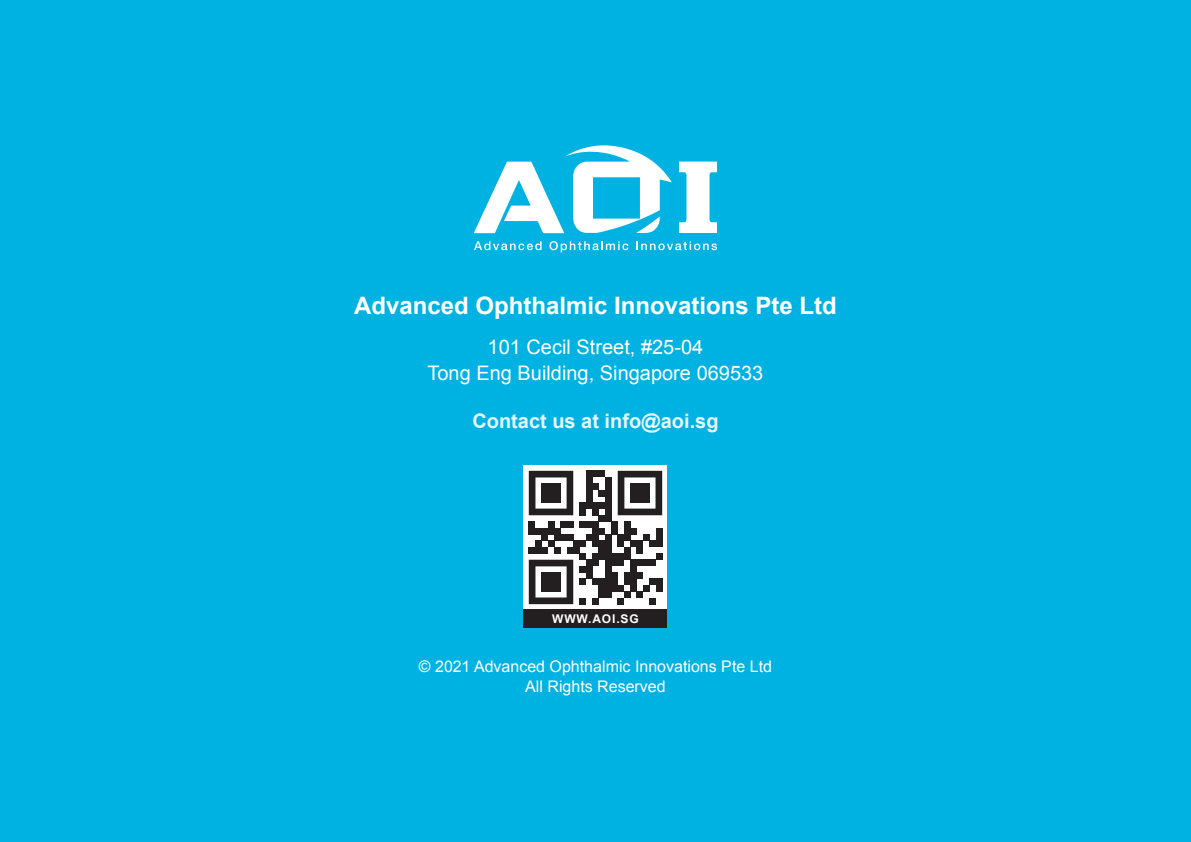
<style>
.page{position:relative;width:1191px;height:842px;background:#00b2e2}
.page>*{position:absolute;margin:0;border:0;box-sizing:border-box;transform-origin:0 0}
.t1{font:700 24px "Arial";color:#fff}
.t2{font:20px/26px "Arial";color:#fff;text-align:center}
.t3{font:700 20px "Arial";color:#e6f7fc}
.t4{font:16px/20px "Arial";color:#fff;text-align:center}
.t5{font:700 12px "Arial";letter-spacing:.075em;color:#fff}
</style>
<div class="page">
<svg style="left:474px;top:241px;width:67px;height:9px"></svg>
<svg style="left:549px;top:241px;width:79px;height:11px"></svg>
<svg style="left:636px;top:241px;width:81px;height:9px"></svg>
<svg style="left:679px;top:162px;width:38px;height:71px"></svg>
<svg style="left:474px;top:145px;width:198px;height:88px"></svg>
<div style="left:523px;top:610px;width:144px;height:18px;background:#231f20"></div>
<div style="left:523px;top:466px;width:144px;height:143px;background:#fff"></div>
<div style="left:598px;top:471px;width:7px;height:6px;background:#231f20"></div>
<svg style="left:586px;top:471px;width:12px;height:12px"></svg>
<svg style="left:605px;top:477px;width:6px;height:6px"></svg>
<div style="left:586px;top:483px;width:6px;height:7px;background:#231f20"></div>
<div style="left:592px;top:483px;width:6px;height:7px;background:#231f20"></div>
<div style="left:605px;top:483px;width:6px;height:7px;background:#231f20"></div>
<div style="left:598px;top:490px;width:7px;height:6px;background:#231f20"></div>
<svg style="left:586px;top:490px;width:6px;height:12px"></svg>
<svg style="left:605px;top:490px;width:6px;height:12px"></svg>
<div style="left:579px;top:502px;width:7px;height:7px;background:#231f20"></div>
<div style="left:586px;top:502px;width:6px;height:7px;background:#231f20"></div>
<div style="left:592px;top:502px;width:6px;height:7px;background:#231f20"></div>
<div style="left:598px;top:502px;width:7px;height:7px;background:#231f20"></div>
<div style="left:605px;top:502px;width:6px;height:7px;background:#231f20"></div>
<div style="left:579px;top:509px;width:7px;height:6px;background:#231f20"></div>
<svg style="left:592px;top:509px;width:6px;height:6px"></svg>
<svg style="left:605px;top:509px;width:6px;height:6px"></svg>
<div style="left:598px;top:515px;width:7px;height:7px;background:#231f20"></div>
<div style="left:605px;top:515px;width:6px;height:7px;background:#231f20"></div>
<div style="left:560px;top:522px;width:7px;height:6px;background:#231f20"></div>
<svg style="left:567px;top:522px;width:6px;height:6px"></svg>
<div style="left:579px;top:522px;width:7px;height:6px;background:#231f20"></div>
<div style="left:611px;top:522px;width:7px;height:6px;background:#231f20"></div>
<svg style="left:529px;top:522px;width:12px;height:12px"></svg>
<div style="left:541px;top:528px;width:7px;height:6px;background:#231f20"></div>
<svg style="left:548px;top:522px;width:12px;height:12px"></svg>
<svg style="left:586px;top:522px;width:12px;height:12px"></svg>
<div style="left:598px;top:528px;width:7px;height:6px;background:#231f20"></div>
<div style="left:611px;top:528px;width:7px;height:6px;background:#231f20"></div>
<svg style="left:624px;top:522px;width:6px;height:12px"></svg>
<div style="left:630px;top:528px;width:7px;height:6px;background:#231f20"></div>
<svg style="left:656px;top:528px;width:6px;height:6px"></svg>
<div style="left:541px;top:534px;width:7px;height:7px;background:#231f20"></div>
<div style="left:554px;top:534px;width:6px;height:7px;background:#231f20"></div>
<div style="left:560px;top:534px;width:7px;height:7px;background:#231f20"></div>
<div style="left:567px;top:534px;width:6px;height:7px;background:#231f20"></div>
<div style="left:586px;top:534px;width:6px;height:7px;background:#231f20"></div>
<div style="left:592px;top:534px;width:6px;height:7px;background:#231f20"></div>
<div style="left:605px;top:534px;width:6px;height:7px;background:#231f20"></div>
<div style="left:618px;top:534px;width:6px;height:7px;background:#231f20"></div>
<div style="left:624px;top:534px;width:6px;height:7px;background:#231f20"></div>
<div style="left:643px;top:534px;width:6px;height:7px;background:#231f20"></div>
<div style="left:656px;top:534px;width:6px;height:7px;background:#231f20"></div>
<div style="left:579px;top:541px;width:7px;height:6px;background:#231f20"></div>
<svg style="left:592px;top:541px;width:6px;height:6px"></svg>
<div style="left:598px;top:541px;width:7px;height:6px;background:#231f20"></div>
<div style="left:630px;top:541px;width:7px;height:6px;background:#231f20"></div>
<div style="left:649px;top:541px;width:7px;height:6px;background:#231f20"></div>
<svg style="left:656px;top:541px;width:6px;height:6px"></svg>
<svg style="left:529px;top:541px;width:12px;height:12px"></svg>
<div style="left:541px;top:547px;width:7px;height:6px;background:#231f20"></div>
<svg style="left:548px;top:541px;width:12px;height:12px"></svg>
<svg style="left:567px;top:541px;width:12px;height:12px"></svg>
<div style="left:598px;top:547px;width:7px;height:6px;background:#231f20"></div>
<svg style="left:605px;top:541px;width:6px;height:12px"></svg>
<svg style="left:618px;top:541px;width:12px;height:12px"></svg>
<svg style="left:637px;top:541px;width:6px;height:12px"></svg>
<div style="left:579px;top:553px;width:7px;height:7px;background:#231f20"></div>
<div style="left:592px;top:553px;width:6px;height:7px;background:#231f20"></div>
<div style="left:598px;top:553px;width:7px;height:7px;background:#231f20"></div>
<div style="left:605px;top:553px;width:6px;height:7px;background:#231f20"></div>
<div style="left:611px;top:553px;width:7px;height:7px;background:#231f20"></div>
<div style="left:618px;top:553px;width:6px;height:7px;background:#231f20"></div>
<div style="left:624px;top:553px;width:6px;height:7px;background:#231f20"></div>
<div style="left:656px;top:553px;width:6px;height:7px;background:#231f20"></div>
<div style="left:611px;top:560px;width:7px;height:6px;background:#231f20"></div>
<svg style="left:618px;top:560px;width:6px;height:6px"></svg>
<div style="left:630px;top:560px;width:7px;height:6px;background:#231f20"></div>
<svg style="left:637px;top:560px;width:12px;height:6px"></svg>
<div style="left:649px;top:560px;width:7px;height:6px;background:#231f20"></div>
<div style="left:579px;top:566px;width:7px;height:6px;background:#231f20"></div>
<svg style="left:586px;top:560px;width:12px;height:12px"></svg>
<svg style="left:605px;top:560px;width:6px;height:12px"></svg>
<div style="left:630px;top:566px;width:7px;height:6px;background:#231f20"></div>
<div style="left:586px;top:572px;width:6px;height:7px;background:#231f20"></div>
<div style="left:605px;top:572px;width:6px;height:7px;background:#231f20"></div>
<div style="left:611px;top:572px;width:7px;height:7px;background:#231f20"></div>
<div style="left:624px;top:572px;width:6px;height:7px;background:#231f20"></div>
<div style="left:630px;top:572px;width:7px;height:7px;background:#231f20"></div>
<div style="left:637px;top:572px;width:6px;height:7px;background:#231f20"></div>
<div style="left:579px;top:579px;width:7px;height:6px;background:#231f20"></div>
<svg style="left:592px;top:579px;width:6px;height:6px"></svg>
<div style="left:598px;top:579px;width:7px;height:6px;background:#231f20"></div>
<div style="left:611px;top:579px;width:7px;height:6px;background:#231f20"></div>
<div style="left:630px;top:579px;width:7px;height:6px;background:#231f20"></div>
<div style="left:649px;top:579px;width:7px;height:6px;background:#231f20"></div>
<div style="left:598px;top:585px;width:7px;height:6px;background:#231f20"></div>
<svg style="left:605px;top:579px;width:6px;height:12px"></svg>
<div style="left:611px;top:585px;width:7px;height:6px;background:#231f20"></div>
<svg style="left:618px;top:579px;width:12px;height:12px"></svg>
<div style="left:630px;top:585px;width:7px;height:6px;background:#231f20"></div>
<svg style="left:643px;top:585px;width:6px;height:6px"></svg>
<svg style="left:656px;top:579px;width:6px;height:12px"></svg>
<div style="left:598px;top:591px;width:7px;height:7px;background:#231f20"></div>
<div style="left:605px;top:591px;width:6px;height:7px;background:#231f20"></div>
<div style="left:624px;top:591px;width:6px;height:7px;background:#231f20"></div>
<div style="left:637px;top:591px;width:6px;height:7px;background:#231f20"></div>
<div style="left:579px;top:598px;width:7px;height:6px;background:#231f20"></div>
<svg style="left:592px;top:598px;width:6px;height:6px"></svg>
<svg style="left:618px;top:598px;width:6px;height:6px"></svg>
<div style="left:649px;top:598px;width:7px;height:6px;background:#231f20"></div>
<svg style="left:529px;top:471px;width:44px;height:44px"></svg>
<svg style="left:618px;top:471px;width:44px;height:44px"></svg>
<svg style="left:529px;top:560px;width:44px;height:44px"></svg>
<div style="left:541px;top:483px;width:19px;height:19px;background:#231f20"></div>
<div style="left:630px;top:483px;width:19px;height:19px;background:#231f20"></div>
<div style="left:541px;top:572px;width:19px;height:19px;background:#231f20"></div>
<h1 class="t1" style="left:354px;top:290px;width:484px">Advanced Ophthalmic Innovations Pte Ltd</h1>
<p class="t2" style="left:427px;top:334px;width:337px">101 Cecil Street, #25-04<br>Tong Eng Building, Singapore 069533</p>
<p class="t3" style="left:472px;top:408px;width:248px">Contact us at info@aoi.sg</p>
<p class="t5" style="left:552px;top:611px;width:88px">WWW.AOI.SG</p>
<p class="t4" style="left:419px;top:656px;width:355px">© 2021 Advanced Ophthalmic Innovations Pte Ltd<br>All Rights Reserved</p>
</div>
